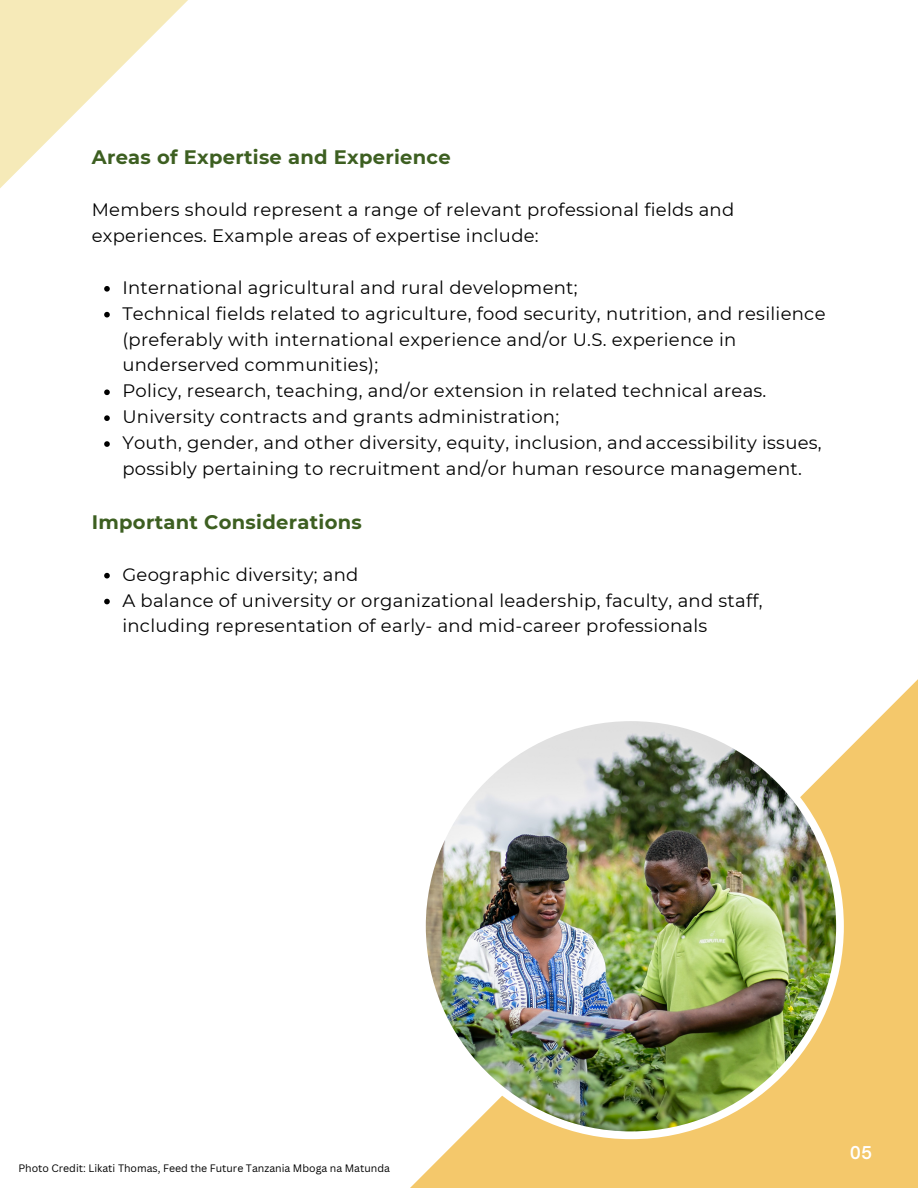
<style>
.page{position:relative;width:918px;height:1188px;background:#fff}
.page>*{position:absolute;margin:0;border:0;box-sizing:border-box;transform-origin:0 0}
.t1{font:700 19.5px "Montserrat";letter-spacing:.015em;color:#3d5f21}
.t2{font:18px/25.8px "Montserrat";letter-spacing:.015em;color:#000}
.t3{font:600 16.95px "Open Sauce One";color:#fff}
.t4{font:10.5px "Canva Sans";color:#000}
</style>
<div class="page">
<svg style="left:106px;top:598px;width:812px;height:590px"></svg>
<img style="left:418px;top:713px;width:426px;height:426px">
<svg style="left:104px;top:286px;width:6px;height:6px"></svg>
<svg style="left:104px;top:312px;width:6px;height:5px"></svg>
<svg style="left:104px;top:389px;width:6px;height:6px"></svg>
<svg style="left:104px;top:415px;width:6px;height:6px"></svg>
<svg style="left:104px;top:441px;width:6px;height:6px"></svg>
<svg style="left:104px;top:573px;width:6px;height:5px"></svg>
<svg style="left:104px;top:599px;width:6px;height:5px"></svg>
<svg style="left:0;top:0;width:188px;height:188px;fill:#f6eab8"></svg>
<p class="t1" style="left:92px;top:146px;width:360px">Areas of Expertise and Experience</p>
<p class="t2" style="left:92px;top:197px;width:644px">Members should represent a range of relevant professional fields and experiences. Example areas of expertise include:</p>
<p class="t2" style="left:122px;top:275px;width:457px">International agricultural and rural development;</p>
<p class="t2" style="left:122px;top:300px;width:705px">Technical fields related to agriculture, food security, nutrition, and resilience (preferably with international experience and/or U.S. experience in underserved communities);</p>
<p class="t2" style="left:122px;top:378px;width:646px">Policy, research, teaching, and/or extension in related technical areas.</p>
<p class="t2" style="left:122px;top:404px;width:438px">University contracts and grants administration;</p>
<p class="t2" style="left:122px;top:430px;width:701px">Youth, gender, and other diversity, equity, inclusion, andaccessibility issues, possibly pertaining to recruitment and/or human resource management.</p>
<p class="t1" style="left:92px;top:510px;width:272px">Important Considerations</p>
<p class="t2" style="left:122px;top:561px;width:237px">Geographic diversity; and</p>
<p class="t2" style="left:122px;top:587px;width:642px">A balance of university or organizational leadership, faculty, and staff, including representation of early- and mid-career professionals</p>
<p class="t4" style="left:18px;top:1161px;width:373px">Photo Credit: Likati Thomas, Feed the Future Tanzania Mboga na Matunda</p>
<p class="t3" style="left:850px;top:1142px;width:24px">05</p>
</div>
